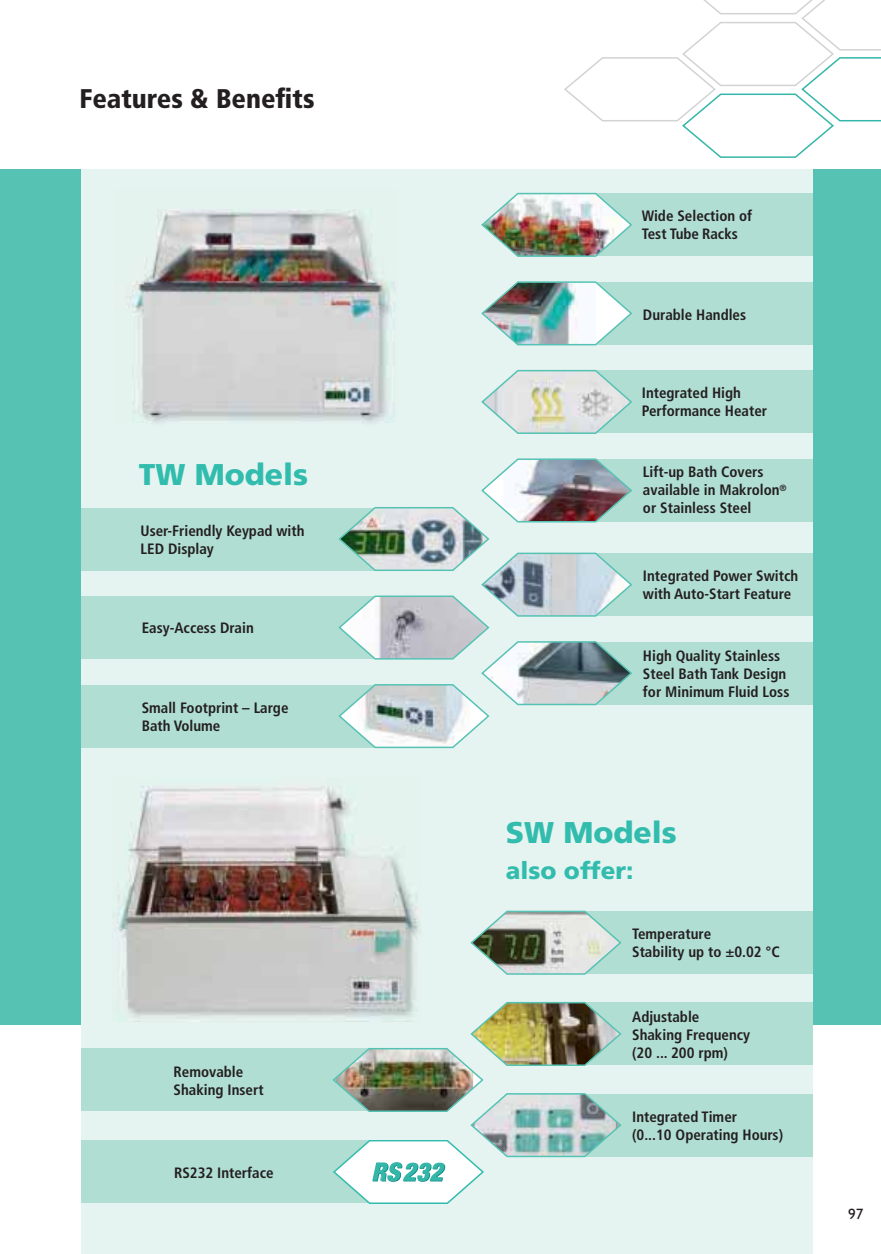
<style>
.page{position:relative;width:881px;height:1254px;background:#fff}
.page>*{position:absolute;margin:0;border:0;box-sizing:border-box;transform-origin:0 0}
.t1{font:900 30px "Frutiger LT Std";color:#31bcad}
.t2{font:900 condensed 27px "Frutiger LT Std";color:#231f20}
.t3{font:900 24px "Frutiger LT Std";color:#31bcad}
.t4{font:700 condensed 15px/18px "Frutiger LT Std";color:#231f20}
.t5{font:15px "Humanist 521 BT";color:#231f20}
</style>
<div class="page">
<div style="left:0;top:169px;width:880px;height:856px;background:#56c2b4"></div>
<svg style="left:564px;top:0;width:316px;height:158px"></svg>
<div style="left:81px;top:879px;width:731px;height:375px;background:#e5f4f1"></div>
<div style="left:81px;top:169px;width:731px;height:760px;background:#e5f4f1"></div>
<div style="left:581px;top:459px;width:231px;height:63px;background:#b1ded2"></div>
<div style="left:581px;top:194px;width:231px;height:62px;background:#b1ded2"></div>
<img style="left:481px;top:192px;width:152px;height:65px">
<div style="left:581px;top:282px;width:231px;height:63px;background:#b1ded2"></div>
<img style="left:481px;top:281px;width:151px;height:65px">
<div style="left:581px;top:371px;width:231px;height:62px;background:#b1ded2"></div>
<svg style="left:481px;top:369px;width:152px;height:65px"></svg>
<div style="left:581px;top:1003px;width:231px;height:62px;background:#b1ded2"></div>
<div style="left:581px;top:911px;width:231px;height:63px;background:#b1ded2"></div>
<svg style="left:470px;top:910px;width:152px;height:65px"></svg>
<div style="left:581px;top:1094px;width:231px;height:62px;background:#b1ded2"></div>
<div style="left:81px;top:685px;width:305px;height:62px;background:#b1ded2"></div>
<div style="left:81px;top:596px;width:305px;height:63px;background:#b1ded2"></div>
<div style="left:81px;top:508px;width:305px;height:62px;background:#b1ded2"></div>
<div style="left:81px;top:1049px;width:299px;height:62px;background:#b1ded2"></div>
<div style="left:581px;top:642px;width:231px;height:62px;background:#b1ded2"></div>
<div style="left:581px;top:553px;width:231px;height:63px;background:#b1ded2"></div>
<div style="left:81px;top:1141px;width:300px;height:62px;background:#b1ded2"></div>
<img style="left:331px;top:1001px;width:291px;height:203px">
<img style="left:128px;top:209px;width:269px;height:214px">
<img style="left:117px;top:786px;width:304px;height:237px">
<img style="left:337px;top:458px;width:296px;height:291px">
<h2 class="t2" style="left:80px;top:87px;width:236px">Features &amp; Benefits</h2>
<h1 class="t1" style="left:139px;top:462px;width:171px">TW Models</h1>
<p class="t4" style="left:140px;top:522px;width:165px">User-Friendly Keypad with<br>LED Display</p>
<p class="t4" style="left:142px;top:620px;width:114px">Easy-Access Drain</p>
<p class="t4" style="left:142px;top:699px;width:148px">Small Footprint – Large<br>Bath Volume</p>
<p class="t4" style="left:173px;top:1063px;width:92px">Removable<br>Shaking Insert</p>
<p class="t4" style="left:174px;top:1164px;width:101px">RS232 Interface</p>
<p class="t4" style="left:641px;top:207px;width:112px">Wide Selection of<br>Test Tube Racks</p>
<p class="t4" style="left:643px;top:306px;width:105px">Durable Handles</p>
<p class="t4" style="left:641px;top:384px;width:127px">Integrated High<br>Performance Heater</p>
<p class="t4" style="left:643px;top:464px;width:145px">Lift-up Bath Covers available in Makrolon<sup>® </sup>or Stainless Steel</p>
<p class="t4" style="left:643px;top:568px;width:157px">Integrated Power Switch with Auto-Start Feature</p>
<p class="t4" style="left:643px;top:647px;width:148px">High Quality Stainless<br>Steel Bath Tank Design for Minimum Fluid Loss</p>
<h1 class="t1" style="left:506px;top:819px;width:172px">SW Models</h1>
<h3 class="t3" style="left:506px;top:860px;width:129px">also offer:</h3>
<p class="t4" style="left:632px;top:926px;width:149px">Temperature<br>Stability up to ±0.02 °C</p>
<p class="t4" style="left:632px;top:1008px;width:119px">Adjustable<br>Shaking Frequency (20 ... 200 rpm)</p>
<p class="t4" style="left:632px;top:1108px;width:152px">Integrated Timer<br>(0...10 Operating Hours)</p>
<p class="t5" style="left:848px;top:1209px;width:17px">97</p>
</div>
